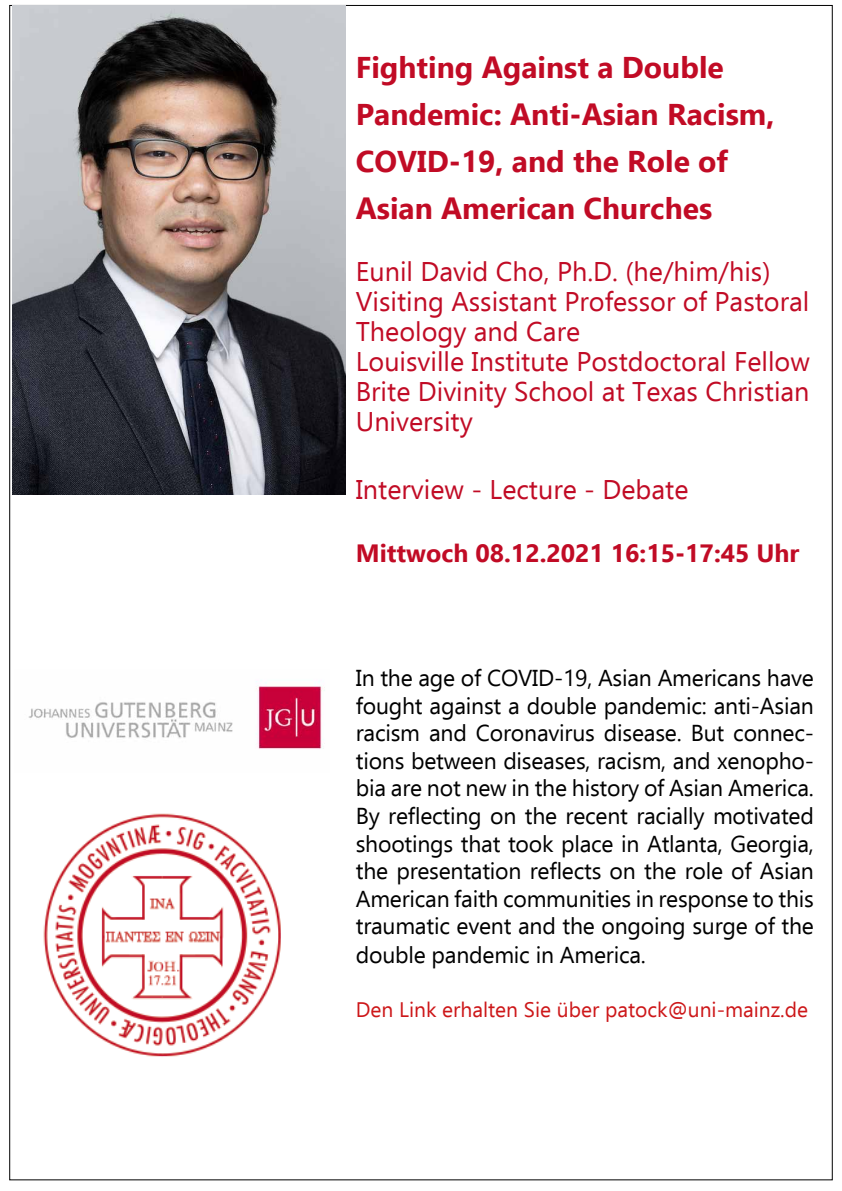
<style>
.page{position:relative;width:842px;height:1191px;background:#fff}
.page>*{position:absolute;margin:0;border:0;box-sizing:border-box;transform-origin:0 0}
.t1{font:700 30px/47px "Ebrima";color:#c10b25}
.t2{font:27px/30px "Ebrima";color:#c10b25}
.t3{font:700 25px "Ebrima";color:#c10b25}
.t4{font:23px/27.7px "Ebrima";letter-spacing:-.01em;color:#000;text-align:justify}
.t5{font:21px "Ebrima";color:#cd1719}
</style>
<div class="page">
<img style="left:28px;top:681px;width:297px;height:68px">
<img style="left:12px;top:6px;width:334px;height:488px">
<img style="left:43px;top:813px;width:238px;height:244px">
<h1 class="t1" style="left:356px;top:42px;width:420px">Fighting Against a Double<br>Pandemic: Anti-Asian Racism,<br>COVID-19, and the Role of<br>Asian American Churches</h1>
<p class="t2" style="left:356px;top:255px;width:456px">Eunil David Cho, Ph.D. (he/him/his)<br>Visiting Assistant Professor of Pastoral<br>Theology and Care<br>Louisville Institute Postdoctoral Fellow<br>Brite Divinity School at Texas Christian<br>University</p>
<p class="t2" style="left:356px;top:474px;width:334px">Interview - Lecture - Debate</p>
<p class="t3" style="left:356px;top:533px;width:445px">Mittwoch 08.12.2021 16:15-17:45 Uhr</p>
<p class="t4" style="left:356px;top:663px;width:460px">In the age of COVID-19, Asian Americans have fought against a double pandemic: anti-Asian racism and Coronavirus disease. But connec&shy;tions between diseases, racism, and xenopho&shy;bia are not new in the history of Asian America.<br>By reflecting on the recent racially motivated shootings that took place in Atlanta, Georgia, the presentation reflects on the role of Asian American faith communities in response to this traumatic event and the ongoing surge of the double pandemic in America.</p>
<p class="t5" style="left:356px;top:994px;width:454px">Den Link erhalten Sie über patock@uni-mainz.de</p>
</div>
